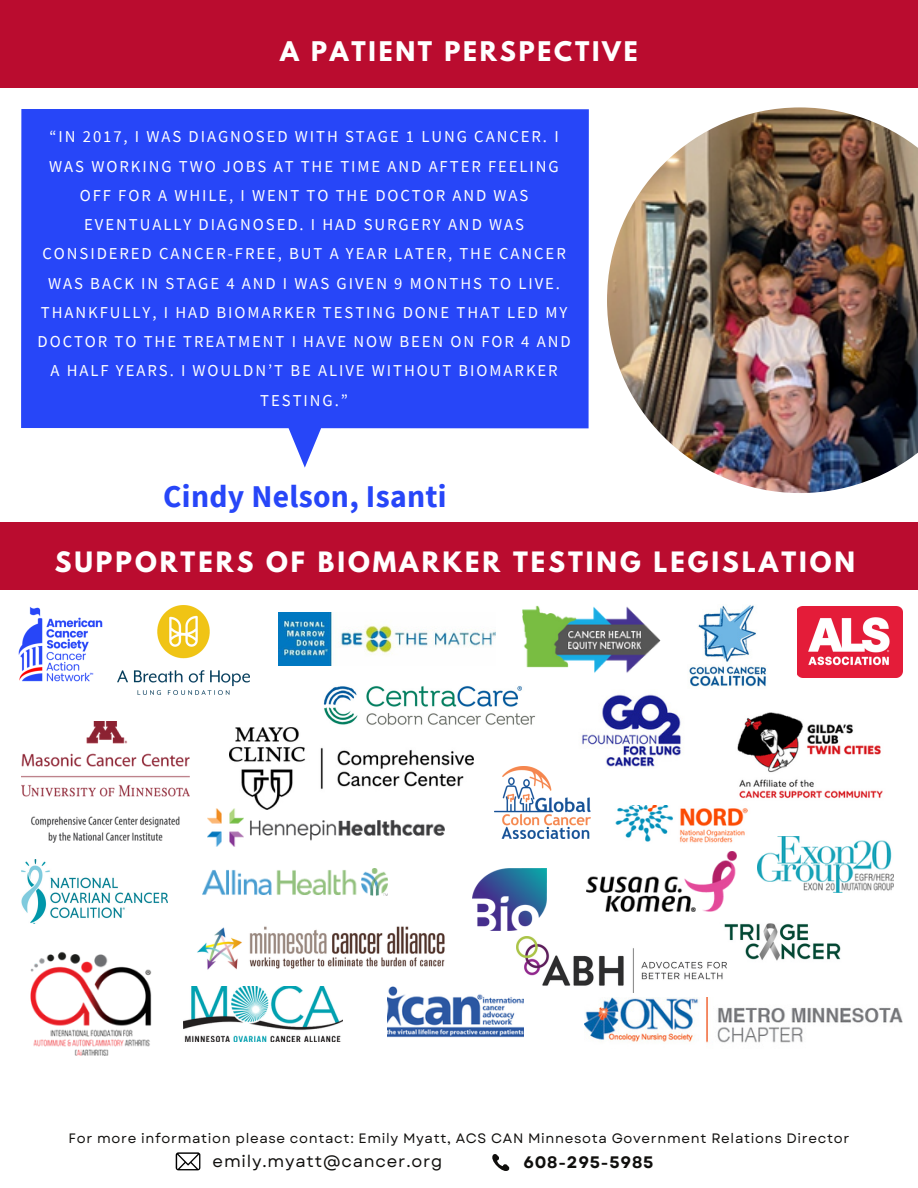
<style>
.page{position:relative;width:918px;height:1188px;background:#fff}
.page>*{position:absolute;margin:0;border:0;box-sizing:border-box;transform-origin:0 0}
.t1{font:700 31.65px "Source Sans Pro";letter-spacing:.01em;color:#2746f8}
.t2{font:700 24.9px "League Spartan";letter-spacing:.12em;color:#fff}
.t3{font:700 24px "League Spartan";letter-spacing:.115em;color:#fff}
.t4{font:16.65px/29.2px "Source Sans Pro";letter-spacing:.115em;color:#fff;text-align:center}
.t5{font:16.65px "Garet";letter-spacing:.05em;color:#100f0d}
.t6{font:700 16.65px "Garet";letter-spacing:.05em;color:#100f0d}
.t7{font:13.65px "Garet";letter-spacing:.05em;color:#100f0d}
</style>
<div class="page">
<div style="left:0;top:523px;width:918px;height:67px;background:#ba0c2f"></div>
<svg style="left:176px;top:1152px;width:24px;height:18px"></svg>
<svg style="left:492px;top:1154px;width:18px;height:17px"></svg>
<img style="left:689px;top:605px;width:77px;height:82px">
<img style="left:279px;top:613px;width:217px;height:53px">
<img style="left:197px;top:926px;width:248px;height:44px">
<img style="left:582px;top:694px;width:99px;height:74px">
<img style="left:387px;top:986px;width:136px;height:52px">
<img style="left:586px;top:852px;width:150px;height:59px">
<img style="left:117px;top:605px;width:133px;height:89px">
<img style="left:495px;top:767px;width:95px;height:72px">
<img style="left:758px;top:836px;width:136px;height:57px">
<img style="left:21px;top:860px;width:146px;height:64px">
<img style="left:724px;top:923px;width:117px;height:38px">
<img style="left:229px;top:727px;width:244px;height:82px">
<img style="left:305px;top:686px;width:231px;height:58px">
<img style="left:21px;top:721px;width:169px;height:122px">
<img style="left:737px;top:712px;width:146px;height:87px">
<div style="left:0;top:1px;width:918px;height:87px;background:#ba0c2f"></div>
<img style="left:18px;top:607px;width:85px;height:75px">
<img style="left:522px;top:605px;width:139px;height:68px">
<img style="left:203px;top:868px;width:184px;height:27px">
<img style="left:516px;top:936px;width:211px;height:56px">
<img style="left:585px;top:998px;width:317px;height:45px">
<img style="left:30px;top:952px;width:122px;height:104px">
<img style="left:798px;top:606px;width:104px;height:71px">
<img style="left:184px;top:987px;width:158px;height:55px">
<svg style="left:21px;top:109px;width:568px;height:359px;fill:#2746f8"></svg>
<img style="left:607px;top:107px;width:311px;height:386px">
<img style="left:615px;top:805px;width:133px;height:38px">
<img style="left:473px;top:868px;width:73px;height:62px">
<img style="left:208px;top:809px;width:237px;height:37px">
<h3 class="t3" style="left:280px;top:39px;width:359px">A PATIENT PERSPECTIVE</h3>
<p class="t4" style="left:38px;top:122px;width:535px">“IN 2017, I WAS DIAGNOSED WITH STAGE 1 LUNG CANCER. I WAS WORKING TWO JOBS AT THE TIME AND AFTER FEELING OFF FOR A WHILE, I WENT TO THE DOCTOR AND WAS EVENTUALLY DIAGNOSED. I HAD SURGERY AND WAS CONSIDERED CANCER-FREE, BUT A YEAR LATER, THE CANCER WAS BACK IN STAGE 4 AND I WAS GIVEN 9 MONTHS TO LIVE.<br>THANKFULLY, I HAD BIOMARKER TESTING DONE THAT LED MY DOCTOR TO THE TREATMENT I HAVE NOW BEEN ON FOR 4 AND A HALF YEARS. I WOULDN’T BE ALIVE WITHOUT BIOMARKER TESTING.”</p>
<h1 class="t1" style="left:163px;top:475px;width:285px">Cindy Nelson, Isanti</h1>
<h2 class="t2" style="left:55px;top:550px;width:802px">SUPPORTERS OF BIOMARKER TESTING LEGISLATION</h2>
<p class="t7" style="left:69px;top:1129px;width:782px">For more information please contact: Emily Myatt, ACS CAN Minnesota Government Relations Director</p>
<p class="t5" style="left:213px;top:1149px;width:231px">emily.myatt@cancer.org</p>
<p class="t6" style="left:523px;top:1150px;width:132px">608-295-5985</p>
</div>
